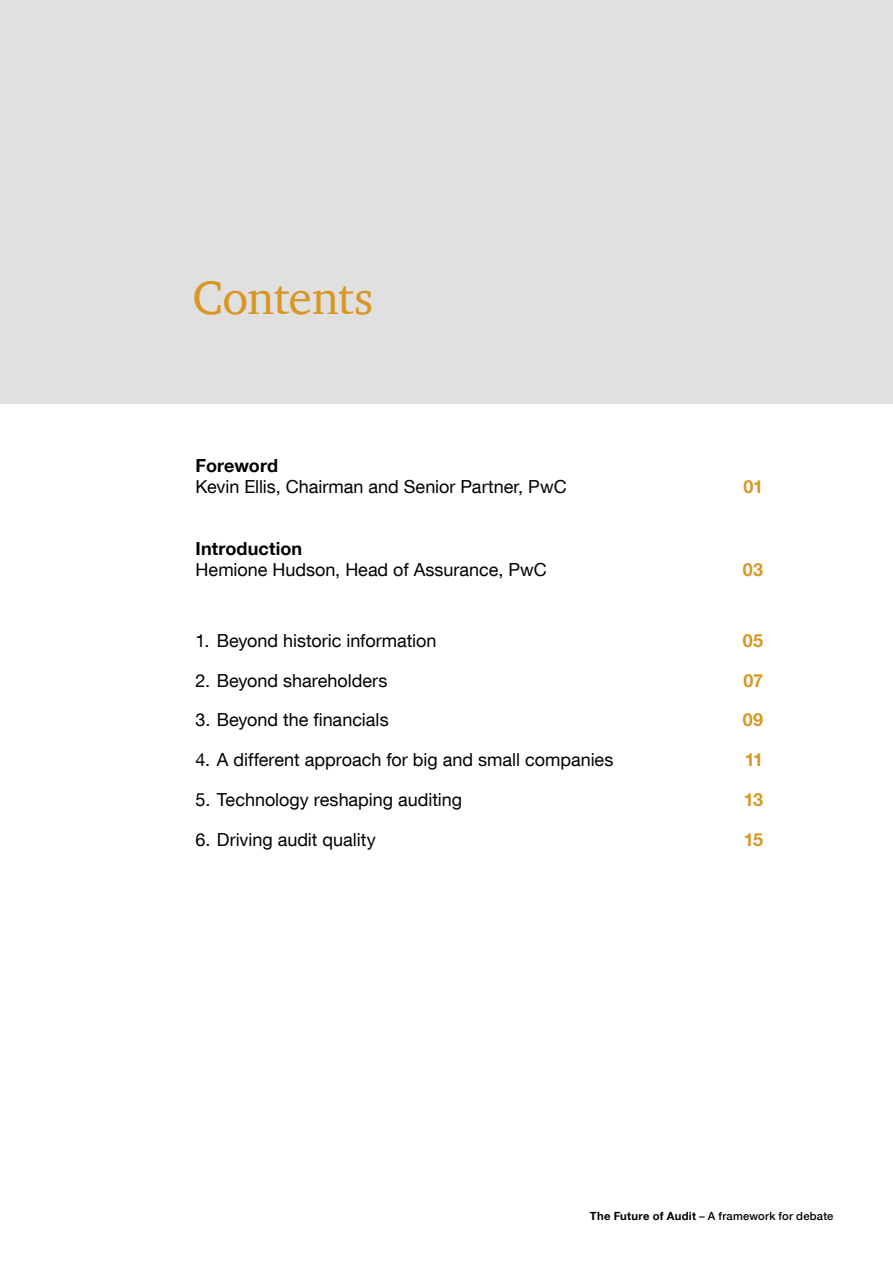
<style>
.page{position:relative;width:893px;height:1263px;background:#fff}
.page>*{position:absolute;margin:0;border:0;box-sizing:border-box;transform-origin:0 0}
.t1{font:48px "ITC Charter Com";letter-spacing:-.02em;color:#d99623}
.t2{font:18px "Helvetica Neue LT Com";color:#000}
.t3{font:700 18px "Helvetica Neue LT Com";letter-spacing:.005em;color:#000}
.t4{font:700 18px "Helvetica Neue LT Com";letter-spacing:-.01em;color:#d99623}
.t5{font:500 11.25px "Helvetica Neue LT Com";letter-spacing:.02em;color:#000}
.s1{font-weight:700}
</style>
<div class="page">
<div style="left:0;top:0;width:893px;height:404px;background:#e0e0e0"></div>
<h1 class="t1" style="left:192px;top:268px;width:182px">Contents</h1>
<p class="t3" style="left:196px;top:454px;width:84px">Foreword</p>
<p class="t2" style="left:196px;top:476px;width:373px">Kevin Ellis, Chairman and Senior Partner, PwC</p>
<p class="t4" style="left:743px;top:475px;width:21px">01</p>
<p class="t3" style="left:196px;top:537px;width:108px">Introduction</p>
<p class="t2" style="left:196px;top:559px;width:353px">Hemione Hudson, Head of Assurance, PwC</p>
<p class="t4" style="left:743px;top:558px;width:22px">03</p>
<p class="t2" style="left:196px;top:629px;width:242px">1. Beyond historic information</p>
<p class="t4" style="left:743px;top:629px;width:22px">05</p>
<p class="t2" style="left:196px;top:669px;width:193px">2. Beyond shareholders</p>
<p class="t4" style="left:743px;top:669px;width:21px">07</p>
<p class="t2" style="left:196px;top:709px;width:195px">3. Beyond the financials</p>
<p class="t4" style="left:743px;top:709px;width:22px">09</p>
<p class="t2" style="left:196px;top:749px;width:419px">4. A different approach for big and small companies</p>
<p class="t4" style="left:745px;top:748px;width:20px">11</p>
<p class="t2" style="left:196px;top:789px;width:268px">5. Technology reshaping auditing</p>
<p class="t4" style="left:744px;top:788px;width:21px">13</p>
<p class="t2" style="left:196px;top:828px;width:182px">6. Driving audit quality</p>
<p class="t4" style="left:744px;top:828px;width:21px">15</p>
<p class="t5" style="left:590px;top:1209px;width:245px"><span class="s1">The Future of Audit</span> – A framework for debate</p>
</div>
